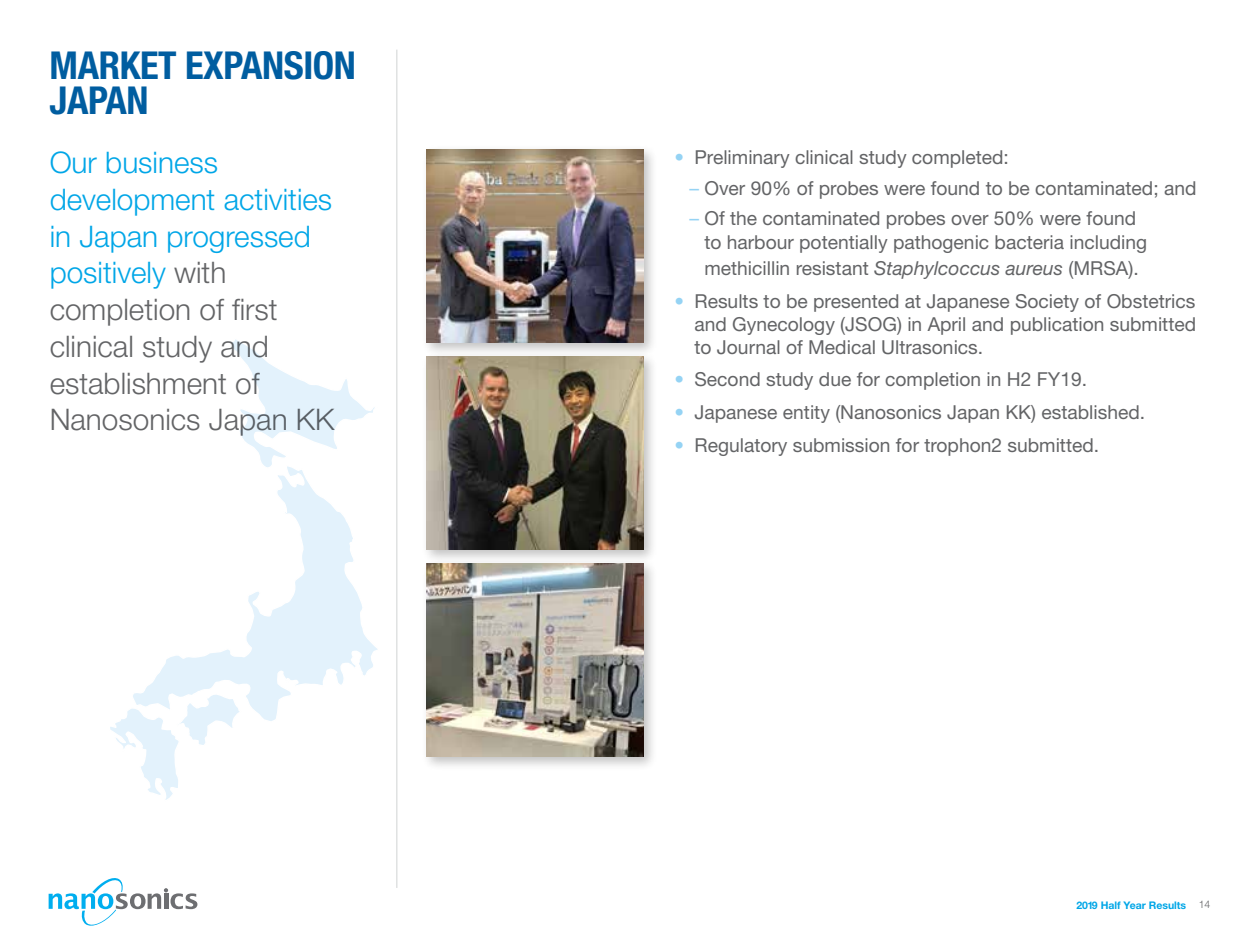
<style>
.page{position:relative;width:1260px;height:945px;background:#fff}
.page>*{position:absolute;margin:0;border:0;box-sizing:border-box;transform-origin:0 0}
.t1{font:700 condensed 38.5px/35px "Helvetica Neue";letter-spacing:-.01em;color:#005da0}
.t2{font:300 29.75px/36.8px "Helvetica Neue";color:#636466}
.t3{font:19.25px/22.8px "Helvetica Neue";color:#636466}
.t4{font:700 10.5px "Helvetica Neue";color:#00a6e7}
.s1{color:#00a6e7}
.s2{color:#95d3f4}
.s3{font-style:italic}
.s4{font-weight:300;color:#636466}
</style>
<div class="page">
<svg style="left:49px;top:878px;width:148px;height:48px"></svg>
<hr style="left:396px;top:50px;width:1px;height:838px;background:#d1d3d4">
<div style="left:421px;top:351px;width:237px;height:213px;background:#000;opacity:.25"></div>
<img style="left:427px;top:357px;width:216px;height:192px">
<svg style="left:110px;top:339px;width:268px;height:461px"></svg>
<div style="left:421px;top:144px;width:237px;height:213px;background:#000;opacity:.25"></div>
<img style="left:427px;top:150px;width:216px;height:192px">
<div style="left:421px;top:558px;width:237px;height:213px;background:#000;opacity:.25"></div>
<img style="left:427px;top:564px;width:216px;height:192px">
<h1 class="t1" style="left:50px;top:48px;width:308px">MARKET EXPANSION<br>JAPAN</h1>
<h2 class="t2" style="left:50px;top:144px;width:286px"><span class="s1">Our business development activities in Japan progressed positively</span> with completion of first clinical study and establishment of<br>Nanosonics Japan KK</h2>
<p class="t3" style="left:675px;top:145px;width:336px"><span class="s2">•</span> Preliminary clinical study completed:</p>
<p class="t3" style="left:690px;top:177px;width:508px"><span class="s2">–</span> Over 90% of probes were found to be contaminated; and</p>
<p class="t3" style="left:704px;top:205px;width:444px;line-height:24.5px;text-indent:-15px"><span class="s2">–</span> Of the contaminated probes over 50% were found to harbour potentially pathogenic bacteria including</p>
<p class="t3" style="left:704px;top:257px;width:436px">methicillin resistant <span class="s3">Staphylcoccus aureus</span> (MRSA).</p>
<p class="t3" style="left:694px;top:290px;width:503px;text-align:justify;text-indent:-20px"><span class="s2">•</span> Results to be presented at Japanese Society of Obstetrics and Gynecology (JSOG) in April and publication submitted to Journal of Medical Ultrasonics.</p>
<p class="t3" style="left:675px;top:368px;width:414px"><span class="s2">•</span> Second study due for completion in H2 FY19.</p>
<p class="t3" style="left:675px;top:400px;width:472px"><span class="s2">•</span> Japanese entity (Nanosonics Japan KK) established.</p>
<p class="t3" style="left:675px;top:433px;width:426px"><span class="s2">•</span> Regulatory submission for trophon2 submitted.</p>
<p class="t4" style="left:1076px;top:899px;width:135px">2019 Half Year Results <span class="s4">14</span></p>
</div>
